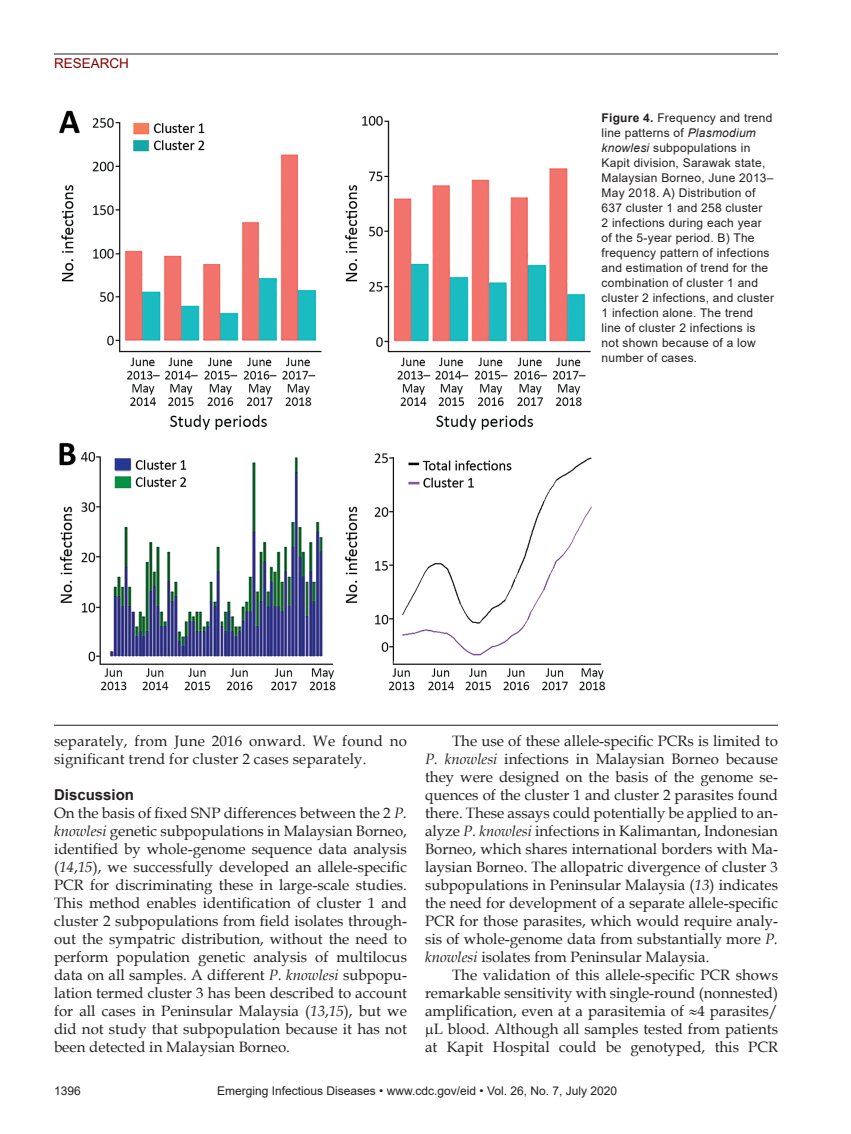
<style>
.page{position:relative;width:851px;height:1134px;background:#fff}
.page>*{position:absolute;margin:0;border:0;box-sizing:border-box;transform-origin:0 0}
.Body_Text{font:15px/18px "Book Antiqua";color:#231f20}
.BodyText2{font:15px/18px "Book Antiqua";color:#231f20;text-align:justify}
.t1{font:700 15px "Arial";color:#231f20}
.t2{font:13.5px "Arial";color:#820301}
.Figure_Legend{font:12px/15px "Arial";letter-spacing:.02em;color:#231f20}
.Figure_Legend-2{font:12px "Arial";color:#231f20}
.s1{font-weight:700}
.s2{font-style:italic}
</style>
<div class="page">
<hr style="left:54px;top:54px;width:724px;height:1px;background:#231f20">
<img style="left:59px;top:110px;width:546px;height:581px">
<hr style="left:54px;top:725px;width:724px;height:1px;background:#231f20">
<p class="t2" style="left:54px;top:54px;width:77px">RESEARCH</p>
<p class="Figure_Legend" style="left:601px;top:110px;width:174px"><span class="s1">Figure 4.</span> Frequency and trend line patterns of <span class="s2">Plasmodium knowlesi</span> subpopulations in<br>Kapit division, Sarawak state,<br>Malaysian Borneo, June 2013–<br>May 2018. A) Distribution of<br>637 cluster 1 and 258 cluster<br>2 infections during each year of the 5-year period. B) The frequency pattern of infections and estimation of trend for the combination of cluster 1 and cluster 2 infections, and cluster<br>1 infection alone. The trend line of cluster 2 infections is not shown because of a low number of cases.</p>
<p class="Body_Text" style="left:54px;top:732px;width:354px">separately, from June 2016 onward. We found no significant trend for cluster 2 cases separately.</p>
<h1 class="t1" style="left:54px;top:785px;width:82px">Discussion</h1>
<p class="BodyText2" style="left:54px;top:804px;width:354px">On the basis of fixed SNP differences between the 2 <span class="s2">P. knowlesi</span> genetic subpopulations in Malaysian Borneo, identified by whole-genome sequence data analysis (<span class="s2">14</span>,<span class="s2">15</span>), we successfully developed an allele-specific PCR for discriminating these in large-scale studies.<br>This method enables identification of cluster 1 and cluster 2 subpopulations from field isolates through&shy;out the sympatric distribution, without the need to perform population genetic analysis of multilocus data on all samples. A different <span class="s2">P. knowlesi</span> subpopu&shy;lation termed cluster 3 has been described to account for all cases in Peninsular Malaysia (<span class="s2">13</span>,<span class="s2">15</span>), but we did not study that subpopulation because it has not been detected in Malaysian Borneo.</p>
<p class="Body_Text" style="left:425px;top:732px;width:354px;text-align:justify;text-indent:27px">The use of these allele-specific PCRs is limited to <span class="s2">P. knowlesi</span> infections in Malaysian Borneo because they were designed on the basis of the genome se&shy;quences of the cluster 1 and cluster 2 parasites found there. These assays could potentially be applied to an&shy;alyze <span class="s2">P. knowlesi</span> infections in Kalimantan, Indonesian Borneo, which shares international borders with Ma&shy;laysian Borneo. The allopatric divergence of cluster 3 subpopulations in Peninsular Malaysia (<span class="s2">13</span>) indicates the need for development of a separate allele-specific PCR for those parasites, which would require analy&shy;sis of whole-genome data from substantially more <span class="s2">P. knowlesi</span> isolates from Peninsular Malaysia.</p>
<p class="Body_Text" style="left:425px;top:966px;width:354px;text-align:right">The validation of this allele-specific PCR shows remarkable sensitivity with single-round (nonnested) amplification, even at a parasitemia of ≈4 parasites/ L blood. Although all samples tested from patients at Kapit Hospital could be genotyped, this PCR</p>
<p class="Figure_Legend" style="left:54px;top:1084px;width:28px">1396</p>
<p class="Figure_Legend-2" style="left:217px;top:1083px;width:401px">Emerging Infectious Diseases • www.cdc.gov/eid • Vol. 26, No. 7, July 2020</p>
</div>
